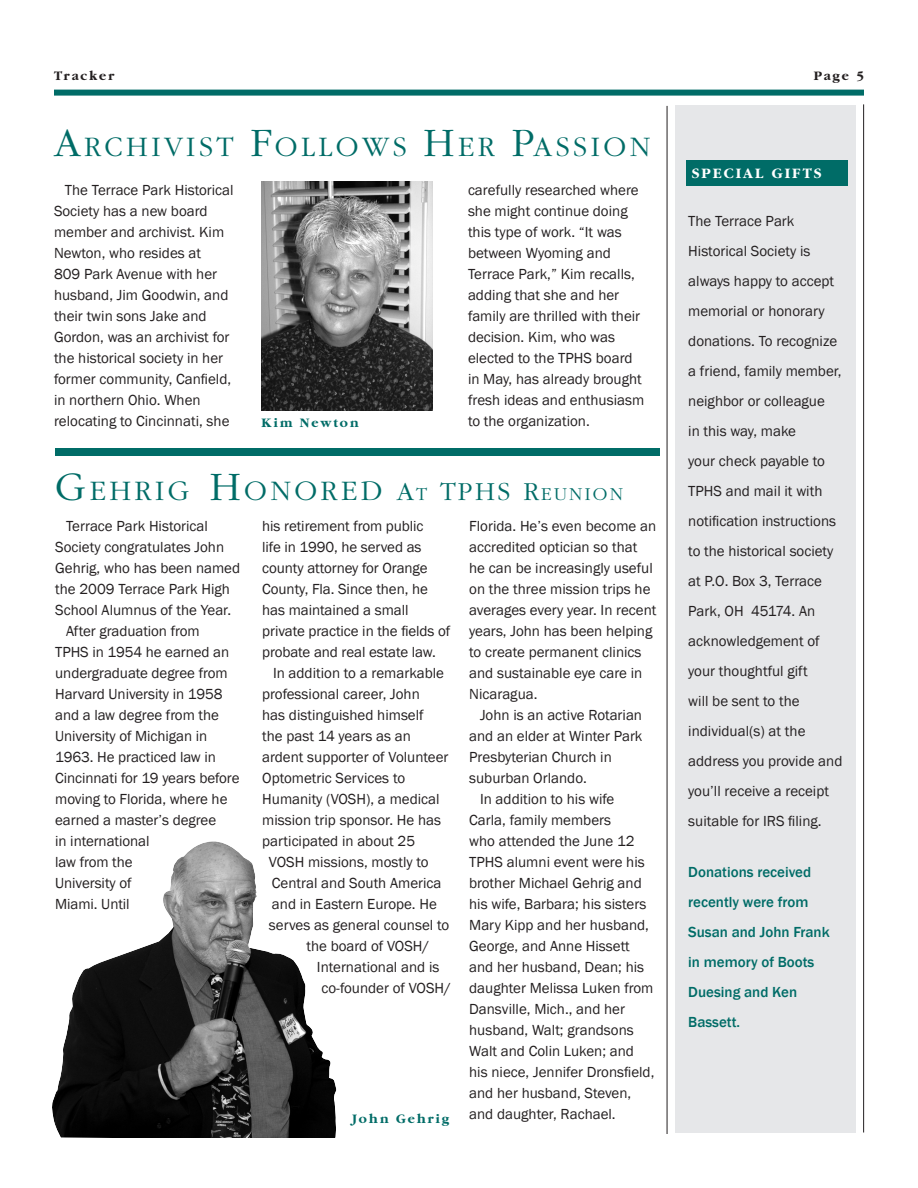
<style>
.page{position:relative;width:918px;height:1188px;background:#fff}
.page>*{position:absolute;margin:0;border:0;box-sizing:border-box;transform-origin:0 0}
.t1{font:300 29.4px "Garamond";letter-spacing:.115em;color:#006c67}
.t2{font:15px/21px "Franklin Gothic";color:#231f20}
.t3{font:500 15px/30px "Franklin Gothic";color:#006c67}
.t4{font:700 15px "Garamond";letter-spacing:.14em;color:#fff}
.t5{font:700 13.5px "Garamond";letter-spacing:.14em;color:#006c67}
.t6{font:700 13.5px "Garamond";letter-spacing:.14em;color:#231f20}
.s1{font-size:42px}
.s2{font-size:27px}
.s3{font-size:18.9px}
</style>
<div class="page">
<div style="left:54px;top:90px;width:810px;height:6px;background:#006c67"></div>
<div style="left:675px;top:105px;width:181px;height:1027px;background:#e6e7e9"></div>
<hr style="left:667px;top:106px;width:1px;height:1028px;background:#231f20">
<hr style="left:863px;top:104px;width:1px;height:1028px;background:#231f20">
<div style="left:55px;top:448px;width:605px;height:8px;background:#006c67"></div>
<img style="left:52px;top:841px;width:285px;height:297px">
<div style="left:686px;top:161px;width:162px;height:25px;background:#006c67"></div>
<img style="left:261px;top:182px;width:172px;height:228px">
<p class="t6" style="left:54px;top:71px;width:62px">Tracker</p>
<p class="t6" style="left:814px;top:71px;width:52px">Page 5</p>
<h1 class="t1" style="left:54px;top:135px;width:598px"><span class="s1">A</span>RCHIVIST <span class="s1">F</span>OLLOWS <span class="s1">H</span>ER <span class="s1">P</span>ASSION</h1>
<p class="t2" style="left:54px;top:179px;width:181px;text-indent:11px">The Terrace Park Historical<br>Society has a new board member and archivist. Kim<br>Newton, who resides at<br>809 Park Avenue with her husband, Jim Goodwin, and their twin sons Jake and<br>Gordon, was an archivist for the historical society in her former community, Canfield, in northern Ohio. When relocating to Cincinnati, she</p>
<p class="t5" style="left:262px;top:417px;width:99px">Kim Newton</p>
<p class="t2" style="left:468px;top:180px;width:178px">carefully researched where she might continue doing this type of work. “It was between Wyoming and<br>Terrace Park,” Kim recalls, adding that she and her family are thrilled with their decision. Kim, who was elected to the TPHS board in May, has already brought fresh ideas and enthusiasm to the organization.</p>
<h1 class="t1" style="left:55px;top:480px;width:569px"><span class="s1">G</span>EHRIG <span class="s1">H</span>ONORED <span class="s2">A</span><span class="s3">T</span> <span class="s2">TPHS R</span><span class="s3">EUNION</span></h1>
<p class="t2" style="left:262px;top:515px;width:163px">his retirement from public</p>
<p class="t2" style="left:262px;top:536px;width:161px">life in 1990, he served as</p>
<p class="t2" style="left:262px;top:557px;width:167px">county attorney for Orange</p>
<p class="t2" style="left:262px;top:578px;width:167px">County, Fla. Since then, he</p>
<p class="t2" style="left:262px;top:599px;width:148px">has maintained a small</p>
<p class="t2" style="left:262px;top:620px;width:190px">private practice in the fields of</p>
<p class="t2" style="left:262px;top:641px;width:175px">probate and real estate law.</p>
<p class="t2" style="left:273px;top:662px;width:172px">In addition to a remarkable</p>
<p class="t2" style="left:262px;top:683px;width:159px">professional career, John</p>
<p class="t2" style="left:262px;top:704px;width:163px">has distinguished himself</p>
<p class="t2" style="left:262px;top:725px;width:150px">the past 14 years as an</p>
<p class="t2" style="left:262px;top:746px;width:188px">ardent supporter of Volunteer</p>
<p class="t2" style="left:262px;top:767px;width:144px">Optometric Services to</p>
<p class="t2" style="left:262px;top:788px;width:179px">Humanity (VOSH), a medical</p>
<p class="t2" style="left:262px;top:809px;width:180px">mission trip sponsor. He has</p>
<p class="t2" style="left:262px;top:830px;width:155px">participated in about 25</p>
<p class="t2" style="left:269px;top:851px;width:161px">VOSH missions, mostly to</p>
<p class="t2" style="left:272px;top:872px;width:171px">Central and South America</p>
<p class="t2" style="left:272px;top:893px;width:166px">and in Eastern Europe. He</p>
<p class="t2" style="left:269px;top:914px;width:182px">serves as general counsel to</p>
<p class="t2" style="left:306px;top:935px;width:124px">the board of VOSH/</p>
<p class="t2" style="left:317px;top:956px;width:124px">International and is</p>
<p class="t2" style="left:321px;top:977px;width:131px">co-founder of VOSH/</p>
<p class="t2" style="left:469px;top:515px;width:189px">Florida. He’s even become an accredited optician so that he can be increasingly useful on the three mission trips he averages every year. In recent years, John has been helping to create permanent clinics and sustainable eye care in<br>Nicaragua.</p>
<p class="t2" style="left:480px;top:704px;width:164px">John is an active Rotarian</p>
<p class="t2" style="left:469px;top:725px;width:175px">and an elder at Winter Park</p>
<p class="t2" style="left:469px;top:746px;width:144px">Presbyterian Church in</p>
<p class="t2" style="left:469px;top:767px;width:119px">suburban Orlando.</p>
<p class="t2" style="left:480px;top:788px;width:136px">In addition to his wife</p>
<p class="t2" style="left:469px;top:809px;width:143px">Carla, family members</p>
<p class="t2" style="left:469px;top:830px;width:167px">who attended the June 12</p>
<p class="t2" style="left:469px;top:851px;width:177px">TPHS alumni event were his</p>
<p class="t2" style="left:469px;top:872px;width:174px">brother Michael Gehrig and</p>
<p class="t2" style="left:469px;top:893px;width:179px">his wife, Barbara; his sisters</p>
<p class="t2" style="left:469px;top:914px;width:181px">Mary Kipp and her husband,</p>
<p class="t2" style="left:469px;top:935px;width:162px">George, and Anne Hissett</p>
<p class="t2" style="left:469px;top:956px;width:176px">and her husband, Dean; his</p>
<p class="t2" style="left:469px;top:977px;width:186px">daughter Melissa Luken from</p>
<p class="t2" style="left:469px;top:998px;width:157px">Dansville, Mich., and her</p>
<p class="t2" style="left:469px;top:1019px;width:166px">husband, Walt; grandsons</p>
<p class="t2" style="left:469px;top:1040px;width:166px">Walt and Colin Luken; and</p>
<p class="t2" style="left:469px;top:1061px;width:187px">his niece, Jennifer Dronsfield,</p>
<p class="t2" style="left:469px;top:1082px;width:164px">and her husband, Steven,</p>
<p class="t2" style="left:469px;top:1103px;width:148px">and daughter, Rachael.</p>
<p class="t2" style="left:66px;top:515px;width:143px">Terrace Park Historical</p>
<p class="t2" style="left:55px;top:536px;width:170px">Society congratulates John</p>
<p class="t2" style="left:55px;top:557px;width:186px">Gehrig, who has been named</p>
<p class="t2" style="left:55px;top:578px;width:176px">the 2009 Terrace Park High</p>
<p class="t2" style="left:55px;top:599px;width:177px">School Alumnus of the Year.</p>
<p class="t2" style="left:66px;top:620px;width:135px">After graduation from</p>
<p class="t2" style="left:55px;top:641px;width:176px">TPHS in 1954 he earned an</p>
<p class="t2" style="left:55px;top:662px;width:174px">undergraduate degree from</p>
<p class="t2" style="left:55px;top:683px;width:169px">Harvard University in 1958</p>
<p class="t2" style="left:55px;top:704px;width:165px">and a law degree from the</p>
<p class="t2" style="left:55px;top:725px;width:154px">University of Michigan in</p>
<p class="t2" style="left:55px;top:746px;width:162px">1963. He practiced law in</p>
<p class="t2" style="left:55px;top:767px;width:186px">Cincinnati for 19 years before</p>
<p class="t2" style="left:55px;top:788px;width:174px">moving to Florida, where he</p>
<p class="t2" style="left:55px;top:809px;width:162px">earned a master’s degree</p>
<p class="t2" style="left:55px;top:830px;width:96px">in international</p>
<p class="t2" style="left:55px;top:851px;width:79px">law from the</p>
<p class="t2" style="left:55px;top:872px;width:78px">University of</p>
<p class="t2" style="left:55px;top:893px;width:76px">Miami. Until</p>
<p class="t5" style="left:352px;top:1114px;width:99px">John Gehrig</p>
<p class="t4" style="left:692px;top:167px;width:131px">SPECIAL GIFTS</p>
<p class="t2" style="left:688px;top:205px;width:156px;line-height:30px">The Terrace Park<br>Historical Society is always happy to accept memorial or honorary donations. To recognize a friend, family member, neighbor or colleague<br>in this way, make<br>your check payable to<br>TPHS and mail it with notification instructions to the historical society at P.O. Box 3, Terrace<br>Park, OH 45174. An acknowledgement of your thoughtful gift<br>will be sent to the individual(s) at the address you provide and you’ll receive a receipt suitable for IRS filing.</p>
<p class="t3" style="left:688px;top:857px;width:143px">Donations received recently were from<br>Susan and John Frank in memory of Boots<br>Duesing and Ken<br>Bassett.</p>
</div>
